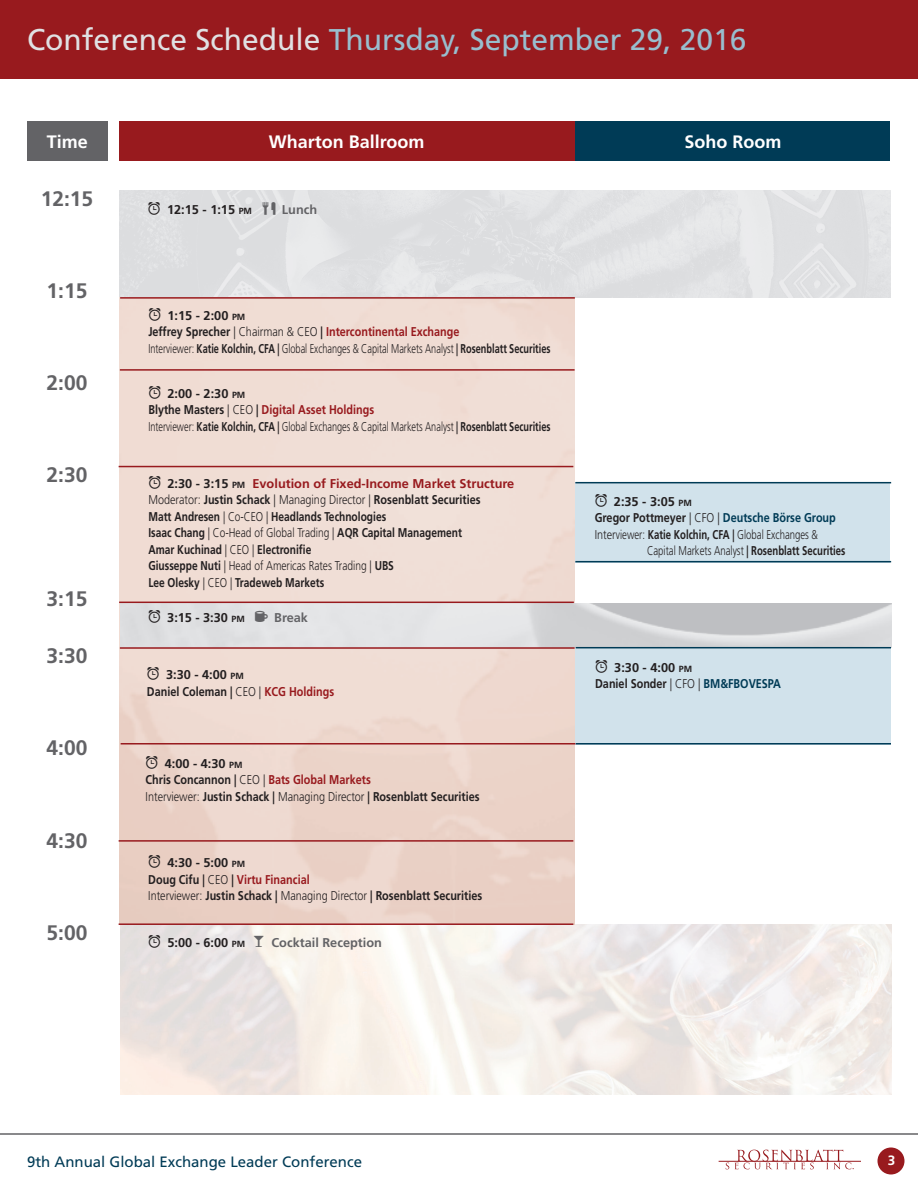
<style>
.page{position:relative;width:918px;height:1188px;background:#fff}
.page>*{position:absolute;margin:0;border:0;box-sizing:border-box;transform-origin:0 0}
.t1{font:30px "Frutiger";color:#99bece}
.bio_paragrah{font:700 21px "Frutiger";color:#636366}
.t2{font:700 18px "Frutiger";color:#fff}
.t3{font:15px "Frutiger";color:#003b56}
.t4{font:700 13.5px "Frutiger";color:#fff}
.t5{font:700 12.75px "Frutiger";color:#231f20;scale:.85 1}
.t6{font:300 12.75px "Frutiger";color:#231f20;scale:.72 1}
.t7{font:700 12.75px "Frutiger";color:#981a1e;scale:.85 1}
.t8{font:700 12.75px "Frutiger";color:#231f20;scale:.8 1}
.t9{font:700 12.75px "Frutiger";color:#231f20}
.t10{font:700 12.75px "Frutiger";color:#981a1e}
.t11{font:300 12.75px "Frutiger";color:#231f20;scale:.85 1}
.t12{font:300 12.75px "Frutiger";color:#231f20;scale:.8 1}
.t13{font:300 12.75px "Frutiger";color:#231f20;scale:.75 1}
.t14{font:700 12.75px "Frutiger";color:#003b56;scale:.85 1}
.t15{font:700 12.75px "Frutiger";color:#636366}
.s1{color:#e0e1e3}
.s2{font-size:8.85px}
.s3{color:#231f20}
.s4{font-weight:300;color:#231f20}
.s5{font-weight:700}
.s6{font-size:8.85px;color:#231f20}
.s7{font-weight:300}
.s8{color:#981a1e}
.s9{font-style:inherit}
.s10{color:#003b56}
</style>
<div class="page">
<div style="left:878px;top:1148px;width:26px;height:26px;background:#981a1e;border-radius:50%"></div>
<svg style="left:735px;top:1150px;width:119px;height:19px"></svg>
<hr style="left:719px;top:1161px;width:142px;height:1px;background:#981a1e">
<hr style="left:0;top:1133px;width:918px;height:2px;background:#636366">
<img style="left:120px;top:190px;width:771px;height:107px">
<div style="left:575px;top:482px;width:315px;height:80px;background:#d1e2eb"></div>
<div style="left:575px;top:648px;width:315px;height:97px;background:#d1e2eb"></div>
<div style="left:0;top:0;width:918px;height:79px;background:#981a1e"></div>
<div style="left:575px;top:122px;width:315px;height:39px;background:#003b56"></div>
<div style="left:27px;top:122px;width:80px;height:39px;background:#636366"></div>
<hr style="left:575px;top:482px;width:316px;height:1px;background:#003b56">
<hr style="left:576px;top:647px;width:315px;height:1px;background:#003b56">
<hr style="left:575px;top:561px;width:316px;height:1px;background:#003b56">
<hr style="left:576px;top:743px;width:315px;height:2px;background:#003b56">
<div style="left:119px;top:122px;width:456px;height:39px;background:#981a1e"></div>
<hr style="left:120px;top:297px;width:455px;height:2px;background:#981a1e">
<hr style="left:120px;top:369px;width:455px;height:2px;background:#981a1e">
<hr style="left:119px;top:466px;width:454px;height:1px;background:#981a1e">
<hr style="left:119px;top:602px;width:455px;height:1px;background:#981a1e">
<hr style="left:120px;top:647px;width:455px;height:2px;background:#981a1e">
<hr style="left:121px;top:743px;width:454px;height:2px;background:#981a1e">
<hr style="left:119px;top:840px;width:454px;height:2px;background:#981a1e">
<hr style="left:119px;top:923px;width:454px;height:2px;background:#981a1e">
<svg style="left:149px;top:202px;width:11px;height:13px"></svg>
<svg style="left:263px;top:202px;width:12px;height:13px"></svg>
<svg style="left:149px;top:475px;width:11px;height:13px"></svg>
<svg style="left:148px;top:667px;width:11px;height:13px"></svg>
<svg style="left:146px;top:756px;width:12px;height:13px"></svg>
<svg style="left:149px;top:935px;width:11px;height:13px"></svg>
<svg style="left:254px;top:936px;width:10px;height:11px"></svg>
<svg style="left:149px;top:855px;width:11px;height:13px"></svg>
<svg style="left:149px;top:308px;width:11px;height:13px"></svg>
<svg style="left:149px;top:386px;width:11px;height:13px"></svg>
<svg style="left:149px;top:610px;width:11px;height:13px"></svg>
<svg style="left:255px;top:611px;width:13px;height:11px"></svg>
<p class="t1" style="left:27px;top:22px;width:721px"><span class="s1">Conference Schedule</span> Thursday, September 29, 2016</p>
<p class="t2" style="left:47px;top:131px;width:43px">Time</p>
<p class="t2" style="left:684px;top:131px;width:99px">Soho Room</p>
<p class="t2" style="left:269px;top:131px;width:157px">Wharton Ballroom</p>
<p class="bio_paragrah" style="left:41px;top:186px;width:54px">12:15</p>
<p class="bio_paragrah" style="left:47px;top:278px;width:42px">1:15</p>
<p class="bio_paragrah" style="left:47px;top:370px;width:42px">2:00</p>
<p class="bio_paragrah" style="left:47px;top:462px;width:42px">2:30</p>
<p class="bio_paragrah" style="left:47px;top:586px;width:42px">3:15</p>
<p class="bio_paragrah" style="left:47px;top:644px;width:42px">3:30</p>
<p class="bio_paragrah" style="left:47px;top:736px;width:42px">4:00</p>
<p class="bio_paragrah" style="left:47px;top:828px;width:42px">4:30</p>
<p class="bio_paragrah" style="left:47px;top:920px;width:42px">5:00</p>
<p class="t9" style="left:167px;top:203px;width:86px">12:15 - 1:15 <span class="s2">PM</span></p>
<p class="t15" style="left:282px;top:203px;width:37px">Lunch</p>
<p class="t9" style="left:168px;top:308px;width:79px">1:15 - 2:00 <span class="s2">PM</span></p>
<p class="t7" style="left:148px;top:325px;width:368px"><span class="s3">Jeffrey Sprecher</span> <span class="s4">| Chairman &amp; CEO</span> <span class="s3">|</span> Intercontinental Exchange</p>
<p class="t6" style="left:148px;top:341px;width:560px">Interviewer: <span class="s5">Katie Kolchin, CFA |</span> Global Exchanges &amp; Capital Markets Analyst <span class="s5">| Rosenblatt Securities</span></p>
<p class="t9" style="left:168px;top:386px;width:79px">2:00 - 2:30 <span class="s2">PM</span></p>
<p class="t7" style="left:148px;top:402px;width:267px"><span class="s3">Blythe Masters</span> <span class="s4">| CEO</span> <span class="s3">|</span> Digital Asset Holdings</p>
<p class="t6" style="left:148px;top:419px;width:560px">Interviewer: <span class="s5">Katie Kolchin, CFA |</span> Global Exchanges &amp; Capital Markets Analyst <span class="s5">| Rosenblatt Securities</span></p>
<p class="t10" style="left:168px;top:476px;width:348px"><span class="s3">2:30 -</span> <span class="s3">3:15</span> <span class="s6">PM</span> Evolution of Fixed-Income Market Structure</p>
<p class="t5" style="left:148px;top:492px;width:392px"><span class="s7">Moderator:</span> Justin Schack <span class="s7">| Managing Director |</span> Rosenblatt Securities</p>
<p class="t8" style="left:148px;top:509px;width:299px">Matt Andresen <span class="s7">| Co-CEO |</span> Headlands Technologies</p>
<p class="t8" style="left:148px;top:525px;width:394px">Isaac Chang <span class="s7">| Co-Head of Global Trading |</span> AQR Capital Management</p>
<p class="t8" style="left:148px;top:542px;width:205px">Amar Kuchinad <span class="s7">| CEO |</span> Electronifie</p>
<p class="t12" style="left:148px;top:558px;width:308px"><span class="s5">Giusseppe Nuti</span> | Head of Americas Rates Trading | <span class="s5">UBS</span></p>
<p class="t8" style="left:148px;top:575px;width:221px">Lee Olesky <span class="s7">| CEO |</span> Tradeweb Markets</p>
<p class="t9" style="left:167px;top:610px;width:79px">3:15 - 3:30 <span class="s2">PM</span></p>
<p class="t15" style="left:274px;top:610px;width:35px">Break</p>
<p class="t9" style="left:166px;top:667px;width:79px">3:30 - 4:00 <span class="s2">PM</span></p>
<p class="t5" style="left:147px;top:684px;width:222px">Daniel Coleman | <span class="s7">CEO |</span> <span class="s8">KCG Holdings</span></p>
<p class="t9" style="left:165px;top:756px;width:79px">4:00 - 4:30 <span class="s2">PM</span></p>
<p class="t7" style="left:146px;top:773px;width:266px"><span class="s3">Chris Concannon |</span> <span class="s4">CEO |</span> Bats Global Markets</p>
<p class="t5" style="left:146px;top:789px;width:394px"><span class="s7">Interviewer:</span> Justin Schack | <span class="s7">Managing Director</span> | Rosenblatt Securities</p>
<p class="t9" style="left:167px;top:855px;width:79px">4:30 - 5:00 <span class="s2">PM</span></p>
<p class="t7" style="left:148px;top:872px;width:191px"><span class="s3">Doug Cifu |</span> <span class="s4">CEO</span> <span class="s3">|</span> Virtu Financial</p>
<p class="t5" style="left:148px;top:888px;width:394px"><span class="s7">Interviewer:</span> Justin Schack | <span class="s7">Managing Director</span> | Rosenblatt Securities</p>
<p class="t9" style="left:167px;top:935px;width:79px">5:00 - <span class="s9">6:00</span> <span class="s2">PM</span></p>
<p class="t15" style="left:272px;top:935px;width:112px">Cocktail Reception</p>
<p class="t9" style="left:614px;top:494px;width:79px">2:35 - 3:05 <span class="s2">PM</span></p>
<p class="t14" style="left:595px;top:510px;width:285px"><span class="s3">Gregor Pottmeyer</span> <span class="s4">| CFO |</span> Deutsche Börse Group</p>
<p class="t11" style="left:595px;top:527px;width:264px">Interviewer: <span class="s5">Katie Kolchin, CFA |</span> Global Exchanges &amp;</p>
<p class="t13" style="left:647px;top:543px;width:266px">Capital Markets Analyst <span class="s5">| Rosenblatt Securities</span></p>
<p class="t9" style="left:614px;top:660px;width:79px">3:30 - 4:00 <span class="s2">PM</span></p>
<p class="t5" style="left:595px;top:676px;width:220px">Daniel Sonder <span class="s7">| CFO |</span> <span class="s10">BM&amp;FBOVESPA</span></p>
<p class="t3" style="left:27px;top:1153px;width:337px">9th Annual Global Exchange Leader Conference</p>
<p class="t4" style="left:888px;top:1152px;width:9px">3</p>
</div>
